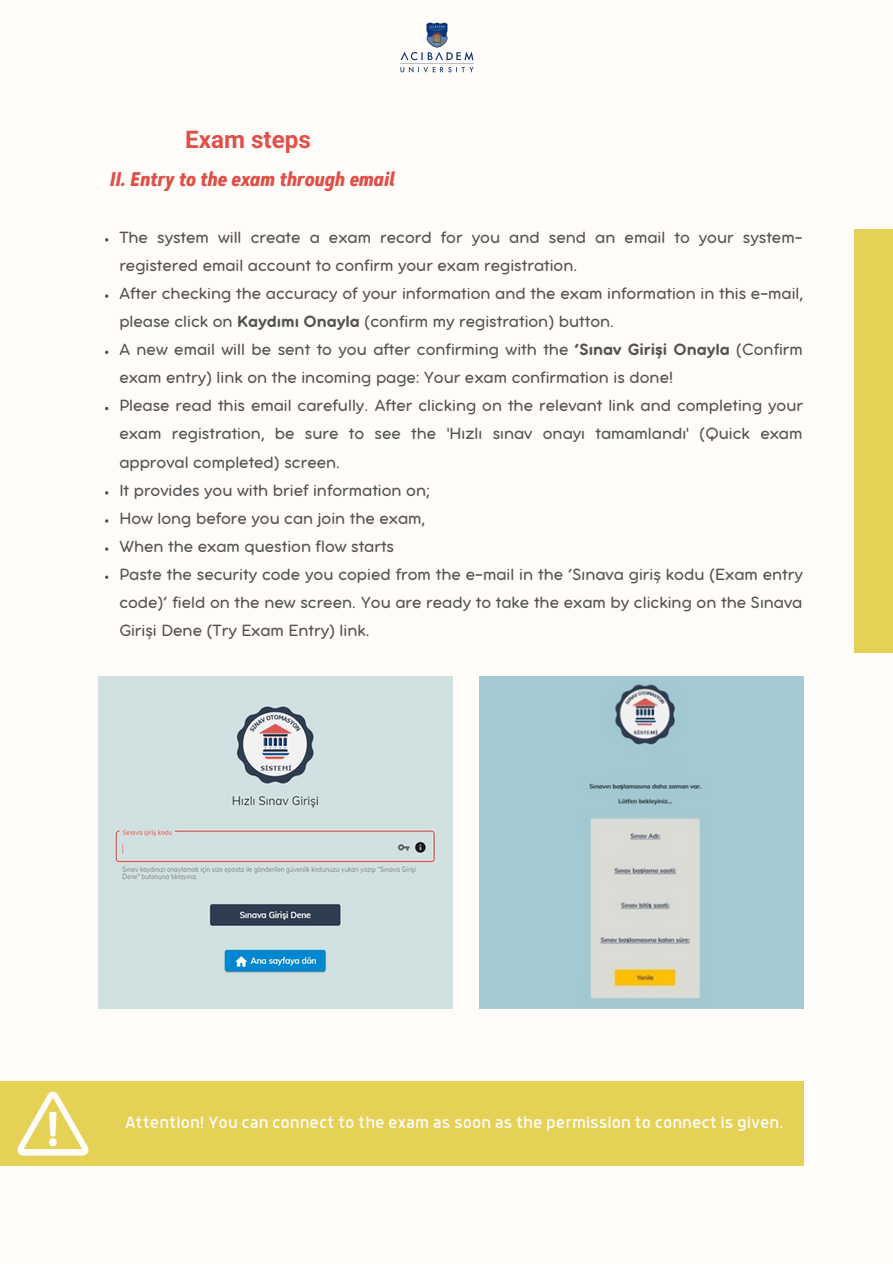
<style>
.page{position:relative;width:893px;height:1264px;background:#fff}
.page>*{position:absolute;margin:0;border:0;box-sizing:border-box;transform-origin:0 0}
.t1{font:700 24.3px "Araboto";color:#df5049}
.t2{font:19.8px "Artegra Sans Cn Bold It";color:#df5049}
.t3{font:18.15px "Anteb";color:#fffcf9}
.t4{font:17.7px/28px "Aristotelica Pro Tx";color:#545454}
.s1{font-family:"Aristotelica Pro Tx Bld"}
</style>
<div class="page">
<div style="left:0;top:0;width:892px;height:1262px;background:#fffcf9"></div>
<div style="left:853px;top:229px;width:39px;height:423px;background:#e4d156"></div>
<img style="left:99px;top:676px;width:354px;height:332px">
<div style="left:0;top:1080px;width:803px;height:85px;background:#e4d156"></div>
<svg style="left:17px;top:1091px;width:72px;height:64px"></svg>
<div style="left:49px;top:1138px;width:8px;height:8px;background:#fffcf9;border-radius:50%"></div>
<img style="left:479px;top:676px;width:324px;height:332px">
<svg style="left:105px;top:294px;width:3px;height:4px"></svg>
<svg style="left:105px;top:547px;width:3px;height:4px"></svg>
<svg style="left:105px;top:575px;width:3px;height:4px"></svg>
<img style="left:400px;top:22px;width:74px;height:51px">
<h1 class="t1" style="left:185px;top:125px;width:127px">Exam steps</h1>
<p class="t2" style="left:109px;top:167px;width:286px">II. Entry to the exam through email</p>
<p class="t4" style="left:119px;top:224px;width:685px">The system will create a exam record for you and send an email to your system&shy;registered email account to confirm your exam registration.<br>After checking the accuracy of your information and the exam information in this e-mail, please click on <span class="s1">Kaydımı Onayla</span> (confirm my registration) button.<br>A new email will be sent to you after confirming with the <span class="s1">’Sınav Girişi Onayla</span> (Confirm exam entry) link on the incoming page: Your exam confirmation is done!<br>Please read this email carefully. After clicking on the relevant link and completing your exam registration, be sure to see the 'Hızlı sınav onayı tamamlandı' (Quick exam approval completed) screen.<br>It provides you with brief information on;<br>How long before you can join the exam,<br>When the exam question flow starts<br>Paste the security code you copied from the e-mail in the ‘Sınava giriş kodu (Exam entry code)’ field on the new screen. You are ready to take the exam by clicking on the Sınava Girişi Dene (Try Exam Entry) link.</p>
<p class="t3" style="left:125px;top:1114px;width:659px">Attention! You can connect to the exam as soon as the permission to connect is given.</p>
</div>
